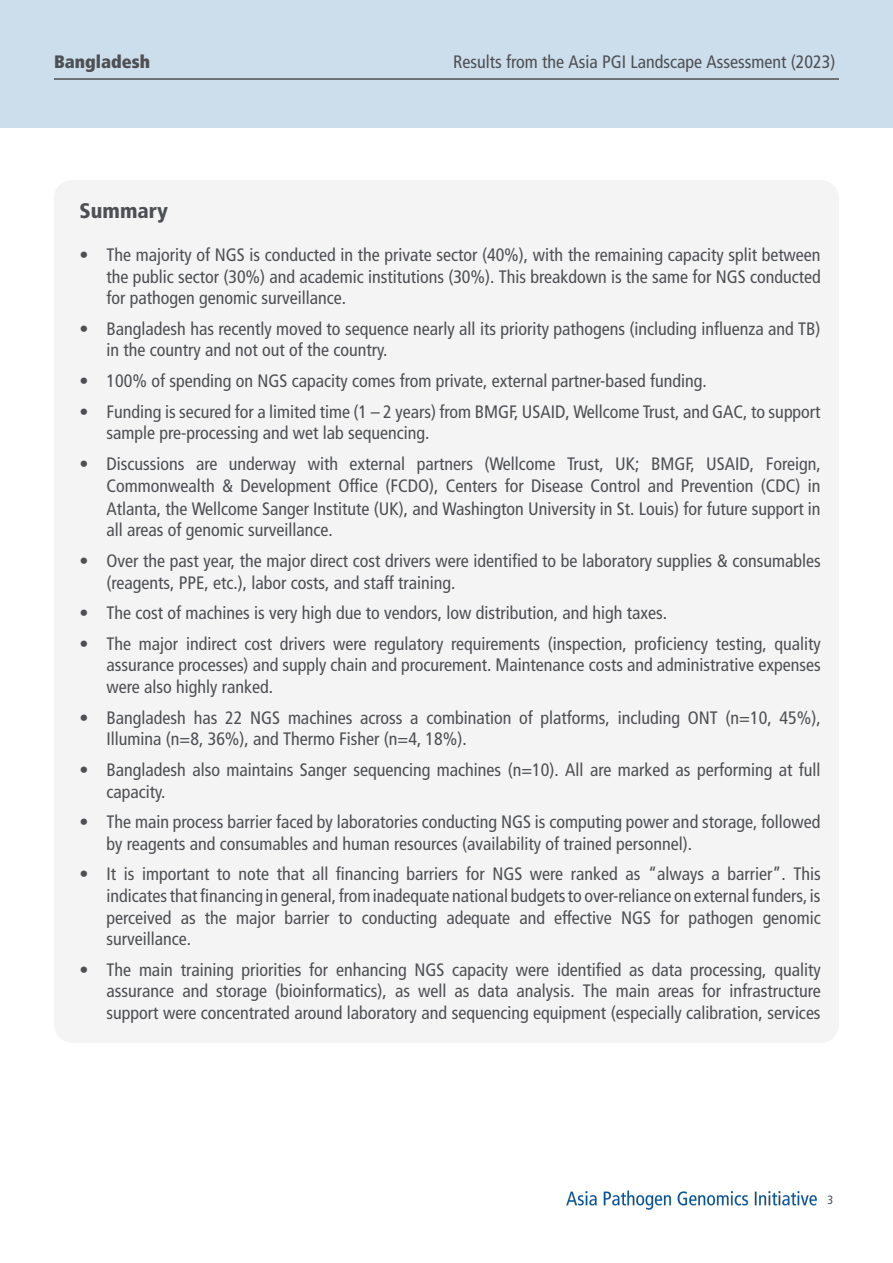
<style>
.page{position:relative;width:893px;height:1263px;background:#fff}
.page>*{position:absolute;margin:0;border:0;box-sizing:border-box;transform-origin:0 0}
.t1{font:21px "Frutiger LT 77 Blk Cn";color:#4d4f53}
.t2{font:18px/21.6px "Frutiger LT 57 Cn";color:#4d4f53}
.t3{font:18px "Frutiger LT 87 X Blk Cn";color:#4d4f53}
.t4{font:12px "Frutiger LT 57 Cn";color:#4d4f53}
</style>
<div class="page">
<img style="left:566px;top:1190px;width:251px;height:20px">
<div style="left:54px;top:180px;width:785px;height:863px;background:#f4f4f4;border-radius:18px"></div>
<div style="left:0;top:0;width:893px;height:128px;background:#ccddeb"></div>
<hr style="left:54px;top:78px;width:785px;height:2px;background:#4d4f53">
<p class="t3" style="left:54px;top:51px;width:97px">Bangladesh</p>
<p class="t2" style="left:453px;top:51px;width:384px">Results from the Asia PGI Landscape Assessment (2023)</p>
<p class="t1" style="left:80px;top:198px;width:90px">Summary</p>
<p class="t2" style="left:107px;top:244px;width:716px;text-align:justify;text-indent:-27px">• The majority of NGS is conducted in the private sector (40%), with the remaining capacity split between the public sector (30%) and academic institutions (30%). This breakdown is the same for NGS conducted for pathogen genomic surveillance.</p>
<p class="t2" style="left:107px;top:318px;width:716px;text-indent:-27px">• Bangladesh has recently moved to sequence nearly all its priority pathogens (including influenza and TB) in the country and not out of the country.</p>
<p class="t2" style="left:80px;top:370px;width:629px">• 100% of spending on NGS capacity comes from private, external partner-based funding.</p>
<p class="t2" style="left:107px;top:401px;width:716px;text-indent:-27px">• Funding is secured for a limited time (1 – 2 years) from BMGF, USAID, Wellcome Trust, and GAC, to support sample pre-processing and wet lab sequencing.</p>
<p class="t2" style="left:107px;top:453px;width:716px;line-height:22.2px;text-align:justify;text-indent:-27px">• Discussions are underway with external partners (Wellcome Trust, UK; BMGF, USAID, Foreign, Commonwealth &amp; Development Office (FCDO), Centers for Disease Control and Prevention (CDC) in Atlanta, the Wellcome Sanger Institute (UK), and Washington University in St. Louis) for future support in all areas of genomic surveillance.</p>
<p class="t2" style="left:107px;top:550px;width:716px;text-indent:-27px">• Over the past year, the major direct cost drivers were identified to be laboratory supplies &amp; consumables (reagents, PPE, etc.), labor costs, and staff training.</p>
<p class="t2" style="left:80px;top:602px;width:589px">• The cost of machines is very high due to vendors, low distribution, and high taxes.</p>
<p class="t2" style="left:107px;top:633px;width:716px;text-align:justify;text-indent:-27px">• The major indirect cost drivers were regulatory requirements (inspection, proficiency testing, quality assurance processes) and supply chain and procurement. Maintenance costs and administrative expenses were also highly ranked.</p>
<p class="t2" style="left:107px;top:707px;width:716px;text-indent:-27px">• Bangladesh has 22 NGS machines across a combination of platforms, including ONT (n=10, 45%),<br>Illumina (n=8, 36%), and Thermo Fisher (n=4, 18%).</p>
<p class="t2" style="left:107px;top:759px;width:715px;text-indent:-27px">• Bangladesh also maintains Sanger sequencing machines (n=10). All are marked as performing at full capacity.</p>
<p class="t2" style="left:107px;top:811px;width:715px;text-indent:-27px">• The main process barrier faced by laboratories conducting NGS is computing power and storage, followed by reagents and consumables and human resources (availability of trained personnel).</p>
<p class="t2" style="left:107px;top:863px;width:716px;text-align:justify;text-indent:-27px">• It is important to note that all financing barriers for NGS were ranked as “always a barrier”. This indicates that financing in general, from inadequate national budgets to over-reliance on external funders, is perceived as the major barrier to conducting adequate and effective NGS for pathogen genomic surveillance.</p>
<p class="t2" style="left:107px;top:959px;width:716px;text-align:justify;text-indent:-27px">• The main training priorities for enhancing NGS capacity were identified as data processing, quality assurance and storage (bioinformatics), as well as data analysis. The main areas for infrastructure support were concentrated around laboratory and sequencing equipment (especially calibration, services</p>
<p class="t4" style="left:827px;top:1193px;width:7px">3</p>
</div>
